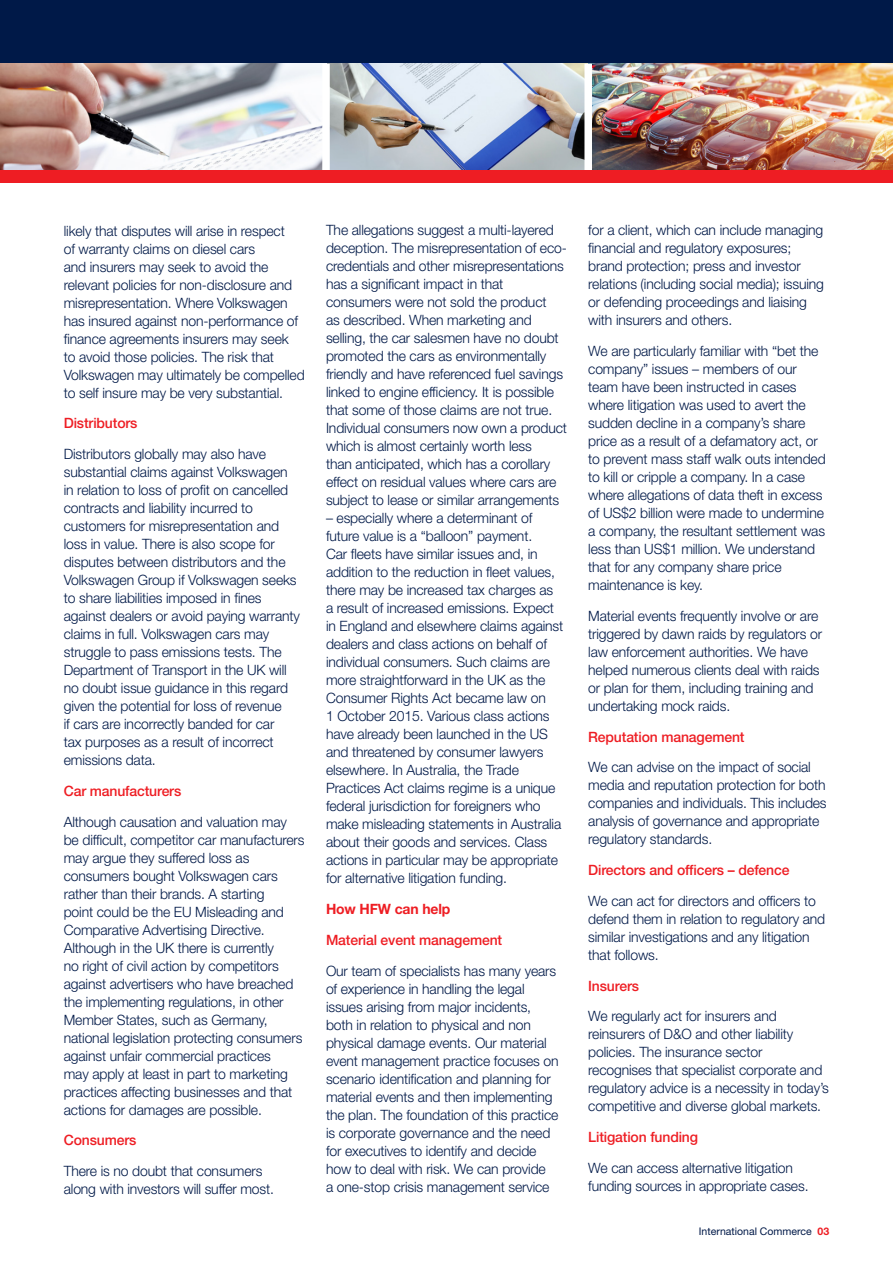
<style>
.page{position:relative;width:893px;height:1263px;background:#fff}
.page>*{position:absolute;margin:0;border:0;box-sizing:border-box;transform-origin:0 0}
.t1{font:300 14.25px/18px "Helvetica Neue LT Std";letter-spacing:-.01em;color:#001948}
.t2{font:500 14.25px "Helvetica Neue LT Std";letter-spacing:-.01em;color:#ee1d23}
.t3{font:700 14.25px "Helvetica Neue LT Std";letter-spacing:-.01em;color:#ee1d23}
.t4{font:10.5px "Helvetica Neue LT Std";color:#001948}
.s1{font-weight:700;color:#ee1d23}
</style>
<div class="page">
<div style="left:0;top:0;width:893px;height:170px;background:#001948"></div>
<img style="left:330px;top:64px;width:254px;height:106px">
<img style="left:592px;top:64px;width:301px;height:106px">
<div style="left:584px;top:64px;width:8px;height:106px;background:#fff"></div>
<img style="left:0;top:64px;width:322px;height:106px">
<div style="left:322px;top:64px;width:8px;height:106px;background:#fff"></div>
<div style="left:0;top:170px;width:893px;height:13px;background:#ee1d23"></div>
<p class="t1" style="left:64px;top:221px;width:242px">likely that disputes will arise in respect<br>of warranty claims on diesel cars<br>and insurers may seek to avoid the relevant policies for non-disclosure and misrepresentation. Where Volkswagen has insured against non-performance of finance agreements insurers may seek<br>to avoid those policies. The risk that Volkswagen may ultimately be compelled to self insure may be very substantial.</p>
<p class="t2" style="left:64px;top:415px;width:75px">Distributors</p>
<p class="t1" style="left:64px;top:445px;width:238px">Distributors globally may also have substantial claims against Volkswagen in relation to loss of profit on cancelled contracts and liability incurred to customers for misrepresentation and loss in value. There is also scope for disputes between distributors and the Volkswagen Group if Volkswagen seeks to share liabilities imposed in fines against dealers or avoid paying warranty claims in full. Volkswagen cars may struggle to pass emissions tests. The Department of Transport in the UK will no doubt issue guidance in this regard given the potential for loss of revenue<br>if cars are incorrectly banded for car<br>tax purposes as a result of incorrect emissions data.</p>
<p class="t2" style="left:64px;top:782px;width:119px">Car manufacturers</p>
<p class="t1" style="left:64px;top:812px;width:242px">Although causation and valuation may be difficult, competitor car manufacturers may argue they suffered loss as consumers bought Volkswagen cars rather than their brands. A starting<br>point could be the EU Misleading and Comparative Advertising Directive.<br>Although in the UK there is currently<br>no right of civil action by competitors against advertisers who have breached the implementing regulations, in other Member States, such as Germany, national legislation protecting consumers against unfair commercial practices<br>may apply at least in part to marketing practices affecting businesses and that actions for damages are possible.</p>
<p class="t2" style="left:64px;top:1132px;width:74px">Consumers</p>
<p class="t1" style="left:64px;top:1162px;width:212px">There is no doubt that consumers along with investors will suffer most.</p>
<p class="t1" style="left:326px;top:221px;width:242px">The allegations suggest a multi-layered deception. The misrepresentation of eco&shy;credentials and other misrepresentations has a significant impact in that consumers were not sold the product<br>as described. When marketing and selling, the car salesmen have no doubt promoted the cars as environmentally friendly and have referenced fuel savings linked to engine efficiency. It is possible that some of those claims are not true.<br>Individual consumers now own a product which is almost certainly worth less<br>than anticipated, which has a corollary effect on residual values where cars are subject to lease or similar arrangements</p>
<p class="t1" style="left:326px;top:509px;width:239px">– especially where a determinant of future value is a “balloon” payment.<br>Car fleets have similar issues and, in addition to the reduction in fleet values, there may be increased tax charges as a result of increased emissions. Expect in England and elsewhere claims against dealers and class actions on behalf of individual consumers. Such claims are more straightforward in the UK as the Consumer Rights Act became law on<br>1 October 2015. Various class actions have already been launched in the US and threatened by consumer lawyers elsewhere. In Australia, the Trade Practices Act claims regime is a unique federal jurisdiction for foreigners who make misleading statements in Australia about their goods and services. Class actions in particular may be appropriate for alternative litigation funding.</p>
<p class="t3" style="left:326px;top:900px;width:126px">How HFW can help</p>
<p class="t2" style="left:326px;top:931px;width:178px">Material event management</p>
<p class="t1" style="left:326px;top:961px;width:234px">Our team of specialists has many years of experience in handling the legal issues arising from major incidents, both in relation to physical and non physical damage events. Our material event management practice focuses on scenario identification and planning for material events and then implementing the plan. The foundation of this practice is corporate governance and the need for executives to identify and decide how to deal with risk. We can provide<br>a one-stop crisis management service</p>
<p class="t1" style="left:588px;top:221px;width:237px">for a client, which can include managing financial and regulatory exposures; brand protection; press and investor relations (including social media); issuing or defending proceedings and liaising with insurers and others.</p>
<p class="t1" style="left:588px;top:342px;width:239px">We are particularly familiar with “bet the company” issues – members of our team have been instructed in cases where litigation was used to avert the sudden decline in a company’s share price as a result of a defamatory act, or to prevent mass staff walk outs intended to kill or cripple a company. In a case where allegations of data theft in excess of US$2 billion were made to undermine a company, the resultant settlement was less than US$1 million. We understand that for any company share price maintenance is key.</p>
<p class="t1" style="left:588px;top:606px;width:235px">Material events frequently involve or are triggered by dawn raids by regulators or law enforcement authorities. We have helped numerous clients deal with raids or plan for them, including training and undertaking mock raids.</p>
<p class="t2" style="left:588px;top:728px;width:158px">Reputation management</p>
<p class="t1" style="left:588px;top:758px;width:240px">We can advise on the impact of social media and reputation protection for both companies and individuals. This includes analysis of governance and appropriate regulatory standards.</p>
<p class="t2" style="left:588px;top:861px;width:203px">Directors and officers – defence</p>
<p class="t1" style="left:588px;top:891px;width:239px">We can act for directors and officers to defend them in relation to regulatory and similar investigations and any litigation that follows.</p>
<p class="t2" style="left:588px;top:977px;width:52px">Insurers</p>
<p class="t1" style="left:588px;top:1007px;width:242px">We regularly act for insurers and reinsurers of D&amp;O and other liability policies. The insurance sector recognises that specialist corporate and regulatory advice is a necessity in today’s competitive and diverse global markets.</p>
<p class="t2" style="left:588px;top:1128px;width:111px">Litigation funding</p>
<p class="t1" style="left:588px;top:1158px;width:222px">We can access alternative litigation funding sources in appropriate cases.</p>
<p class="t4" style="left:699px;top:1225px;width:132px">International Commerce <span class="s1">03</span></p>
</div>
